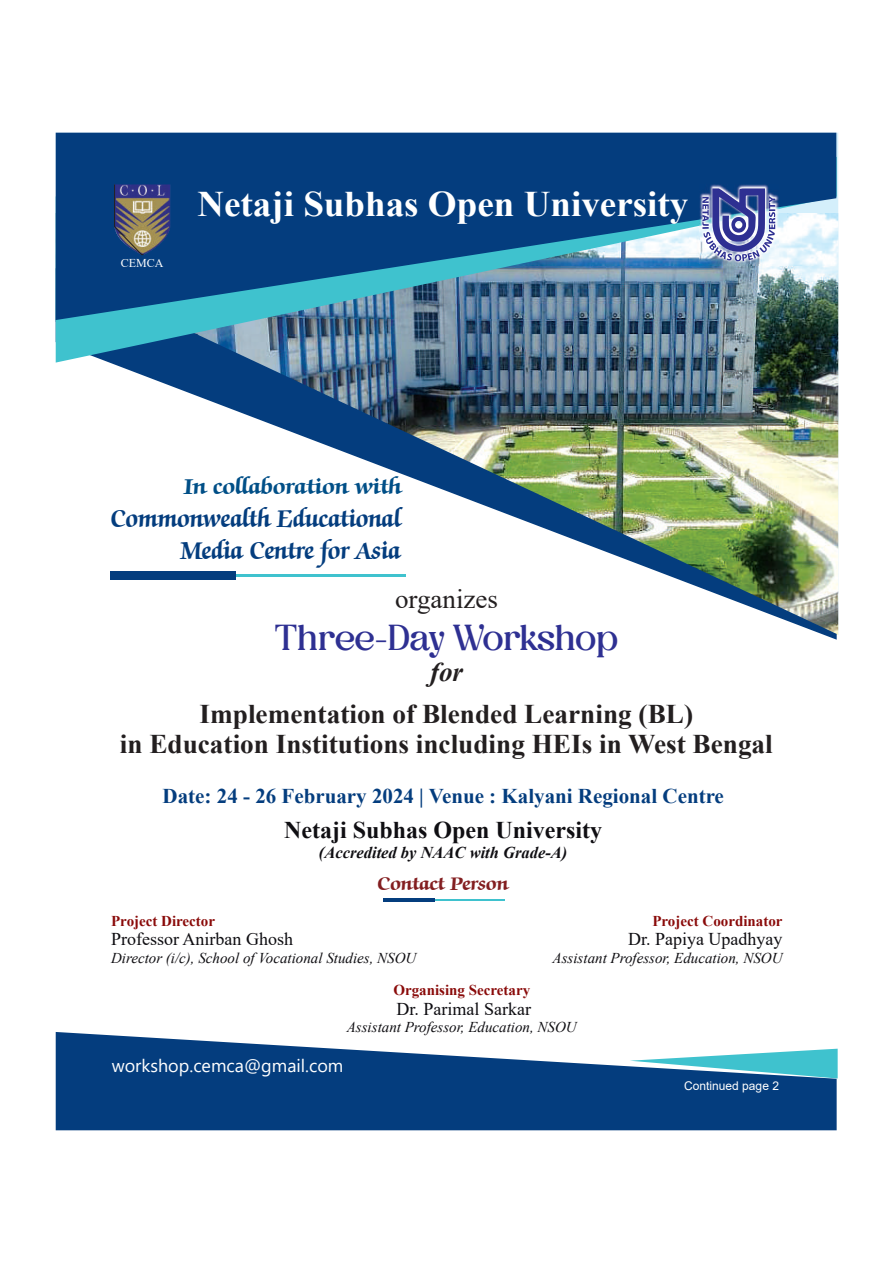
<style>
.page{position:relative;width:893px;height:1263px;background:#fff}
.page>*{position:absolute;margin:0;border:0;box-sizing:border-box;transform-origin:0 0}
.t1{font:700 36px "Times New Roman";color:#fff}
.t2{font:36px "Vintage Glamour";letter-spacing:-.02em;color:#2e3092}
.t3{font:700 27.9px/32.1px "Zapf Chancery IT Cby BT";color:#043d7e;text-align:right;scale:.88 1}
.t4{font:700 27px/29.8px "Times New Roman";color:#231f20;text-align:center}
.t5{font:27px "Times New Roman";color:#231f20}
.t6{font:italic 700 27px "Times New Roman";color:#231f20}
.t7{font:700 24.75px "Zapf Chancery IT Cby BT";color:#004f87}
.t8{font:700 24px "Times New Roman";color:#0f0e12}
.t9{font:700 21px "Times New Roman";color:#043d7e}
.t10{font:700 21px "Zapf Chancery IT Cby BT";color:#831e20}
.t11{font:18px "Times New Roman";color:#0f0e12}
.t12{font:18px "Yu Gothic UI";color:#fff}
.t13{font:italic 700 16.5px "Times New Roman";color:#0f0e12}
.t14{font:italic 15px "Times New Roman";color:#0f0e12}
.t15{font:700 15px "Times New Roman";color:#8a0b0a}
.t16{font:12px "Arial";color:#fff}
.t17{font:12px "Times New Roman";color:#fff}
</style>
<div class="page">
<img style="left:110px;top:363px;width:727px;height:277px">
<svg style="left:56px;top:1032px;width:781px;height:98px;fill:#043d7e"></svg>
<svg style="left:630px;top:1049px;width:208px;height:29px"></svg>
<img style="left:56px;top:157px;width:781px;height:206px">
<svg style="left:56px;top:133px;width:780px;height:187px;background:#245d90"></svg>
<img style="left:144px;top:184px;width:26px;height:71px">
<svg style="left:114px;top:184px;width:30px;height:71px;background:#696975"></svg>
<img style="left:699px;top:184px;width:79px;height:80px">
<svg style="left:702px;top:188px;width:74px;height:73px;background:#7881b9"></svg>
<hr style="left:210px;top:574px;width:195px;height:3px;background:#3fc2ce">
<div style="left:111px;top:571px;width:125px;height:9px;background:#043d7e"></div>
<hr style="left:424px;top:899px;width:80px;height:1px;background:#3fc2ce">
<hr style="left:383px;top:898px;width:52px;height:3px;background:#043d7e">
<p class="t17" style="left:121px;top:259px;width:44px">CEMCA</p>
<h1 class="t1" style="left:197px;top:191px;width:492px">Netaji Subhas Open University</h1>
<h3 class="t7" style="left:184px;top:475px;width:219px">In collaboration with</h3>
<h2 class="t3" style="left:111px;top:504px;width:331px">Commonwealth Educational<br>Media Centre for Asia</h2>
<h3 class="t5" style="left:395px;top:589px;width:104px">organizes</h3>
<h1 class="t2" style="left:275px;top:617px;width:345px">Three-Day Workshop</h1>
<h3 class="t6" style="left:430px;top:662px;width:34px">for</h3>
<h3 class="t4" style="left:120px;top:702px;width:654px">Implementation of Blended Learning (BL)<br>in Education Institutions including HEIs in West Bengal</h3>
<h3 class="t9" style="left:163px;top:788px;width:563px">Date: 24 - 26 February 2024 | Venue : Kalyani Regional Centre</h3>
<h3 class="t8" style="left:284px;top:822px;width:320px">Netaji Subhas Open University</h3>
<p class="t13" style="left:319px;top:847px;width:250px">(Accredited by NAAC with Grade-A)</p>
<h3 class="t10" style="left:378px;top:874px;width:132px">Contact Person</h3>
<p class="t15" style="left:111px;top:916px;width:105px">Project Director</p>
<p class="t11" style="left:111px;top:933px;width:183px">Professor Anirban Ghosh</p>
<p class="t14" style="left:111px;top:952px;width:307px">Director (i/c), School of Vocational Studies, NSOU</p>
<p class="t15" style="left:652px;top:916px;width:132px">Project Coordinator</p>
<p class="t11" style="left:628px;top:933px;width:156px">Dr. Papiya Upadhyay</p>
<p class="t14" style="left:553px;top:952px;width:231px">Assistant Professor, Education, NSOU</p>
<p class="t15" style="left:393px;top:985px;width:138px">Organising Secretary</p>
<p class="t11" style="left:397px;top:1002px;width:136px">Dr. Parimal Sarkar</p>
<p class="t14" style="left:347px;top:1021px;width:231px">Assistant Professor, Education, NSOU</p>
<p class="t12" style="left:112px;top:1059px;width:233px">workshop.cemca@gmail.com</p>
<p class="t16" style="left:684px;top:1081px;width:96px">Continued page 2</p>
</div>
